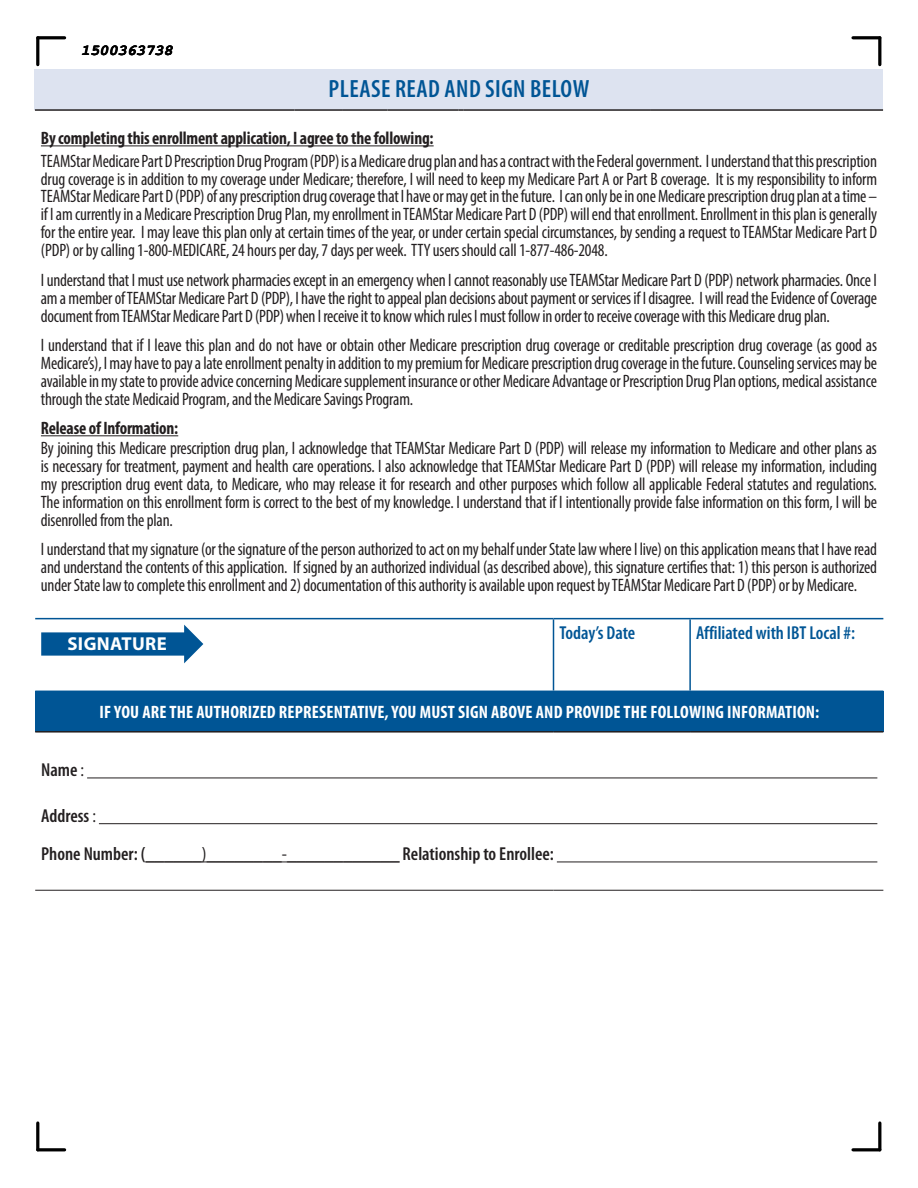
<style>
.page{position:relative;width:918px;height:1188px;background:#fff}
.page>*{position:absolute;margin:0;border:0;box-sizing:border-box;transform-origin:0 0}
.Health_Questions_Num{font:600 condensed 25.05px "Myriad Pro";letter-spacing:.02em;color:#005595}
.Health_Questions_Num-2{font:600 condensed 18.75px "Myriad Pro";color:#231f20}
.Health_Questions_Num-3{font:600 condensed 18.75px "Myriad Pro";color:#005595}
.Health_Questions_Num-4{font:700 18.75px "Myriad Pro";letter-spacing:.02em;color:#fff}
.t1{font:condensed 18px/18px "Myriad Pro";letter-spacing:-.01em;color:#231f20;text-align:justify;scale:.96 1}
.Number_Section{font:700 condensed 18px "Myriad Pro";letter-spacing:.01em;color:#fff}
.t2{font:700 condensed 18px "Myriad Pro";letter-spacing:-.01em;color:#231f20;scale:.96 1}
.t3{font:italic 700 15px "Courier";letter-spacing:.015em;color:#000}
.s1{font-weight:400}
</style>
<div class="page">
<div style="left:32px;top:32px;width:38px;height:38px;border:1px solid #fff"></div>
<hr style="left:36px;top:38px;width:3px;height:27px;background:#000">
<hr style="left:38px;top:36px;width:27px;height:3px;background:#000">
<div style="left:848px;top:32px;width:37px;height:38px;border:1px solid #fff"></div>
<hr style="left:853px;top:36px;width:27px;height:3px;background:#000">
<hr style="left:878px;top:38px;width:3px;height:27px;background:#000">
<hr style="left:38px;top:1148px;width:27px;height:3px;background:#000">
<hr style="left:36px;top:1123px;width:3px;height:27px;background:#000">
<hr style="left:853px;top:1148px;width:27px;height:3px;background:#000">
<hr style="left:878px;top:1123px;width:3px;height:27px;background:#000">
<div style="left:35px;top:70px;width:848px;height:40px;background:#dde3f0"></div>
<hr style="left:35px;top:109px;width:260px;height:2px;background:#231f20">
<hr style="left:295px;top:109px;width:48px;height:2px;background:#231f20">
<hr style="left:343px;top:109px;width:44px;height:2px;background:#231f20">
<hr style="left:387px;top:109px;width:72px;height:2px;background:#231f20">
<hr style="left:463px;top:109px;width:188px;height:2px;background:#231f20">
<hr style="left:651px;top:109px;width:232px;height:2px;background:#231f20">
<hr style="left:41px;top:145px;width:393px;height:1px;background:#231f20">
<hr style="left:41px;top:435px;width:137px;height:1px;background:#231f20">
<div style="left:35px;top:691px;width:848px;height:41px;background:#005595"></div>
<hr style="left:35px;top:731px;width:519px;height:2px;background:#231f20">
<hr style="left:554px;top:731px;width:136px;height:2px;background:#231f20">
<hr style="left:690px;top:731px;width:193px;height:2px;background:#231f20">
<hr style="left:35px;top:618px;width:519px;height:1px;background:#005595">
<hr style="left:554px;top:618px;width:136px;height:1px;background:#005595">
<hr style="left:553px;top:619px;width:1px;height:72px;background:#005595">
<hr style="left:690px;top:618px;width:193px;height:1px;background:#005595">
<hr style="left:689px;top:619px;width:2px;height:72px;background:#005595">
<hr style="left:35px;top:890px;width:519px;height:1px;background:#231f20">
<hr style="left:554px;top:890px;width:136px;height:1px;background:#231f20">
<hr style="left:690px;top:890px;width:193px;height:1px;background:#231f20">
<svg style="left:41px;top:625px;width:162px;height:38px"></svg>
<hr style="left:87px;top:777px;width:790px;height:1px;background:#231f20">
<hr style="left:99px;top:823px;width:778px;height:1px;background:#231f20">
<hr style="left:146px;top:861px;width:254px;height:1px;background:#231f20">
<hr style="left:557px;top:861px;width:320px;height:1px;background:#231f20">
<p class="t3" style="left:81px;top:41px;width:93px">1500363738</p>
<p class="Health_Questions_Num" style="left:329px;top:75px;width:262px">PLEASE READ AND SIGN BELOW</p>
<p class="t2" style="left:41px;top:128px;width:411px">By completing this enrollment application, I agree to the following:</p>
<p class="t1" style="left:41px;top:152px;width:873px">TEAMStar Medicare Part D Prescription Drug Program (PDP) is a Medicare drug plan and has a contract with the Federal government. I understand that this prescription drug coverage is in addition to my coverage under Medicare; therefore, I will need to keep my Medicare Part A or Part B coverage. It is my responsibility to inform TEAMStar Medicare Part D (PDP) of any prescription drug coverage that I have or may get in the future. I can only be in one Medicare prescription drug plan at a time – if I am currently in a Medicare Prescription Drug Plan, my enrollment in TEAMStar Medicare Part D (PDP) will end that enrollment. Enrollment in this plan is generally for the entire year. I may leave this plan only at certain times of the year, or under certain special circumstances, by sending a request to TEAMStar Medicare Part D (PDP) or by calling 1-800-MEDICARE, 24 hours per day, 7 days per week. TTY users should call 1-877-486-2048.</p>
<p class="t1" style="left:41px;top:271px;width:872px">I understand that I must use network pharmacies except in an emergency when I cannot reasonably use TEAMStar Medicare Part D (PDP) network pharmacies. Once I am a member of TEAMStar Medicare Part D (PDP), I have the right to appeal plan decisions about payment or services if I disagree. I will read the Evidence of Coverage document from TEAMStar Medicare Part D (PDP) when I receive it to know which rules I must follow in order to receive coverage with this Medicare drug plan.</p>
<p class="t1" style="left:41px;top:336px;width:873px">I understand that if I leave this plan and do not have or obtain other Medicare prescription drug coverage or creditable prescription drug coverage (as good as Medicare’s), I may have to pay a late enrollment penalty in addition to my premium for Medicare prescription drug coverage in the future. Counseling services may be available in my state to provide advice concerning Medicare supplement insurance or other Medicare Advantage or Prescription Drug Plan options, medical assistance through the state Medicaid Program, and the Medicare Savings Program.</p>
<p class="t2" style="left:41px;top:418px;width:145px">Release of Information:</p>
<p class="t1" style="left:41px;top:439px;width:873px">By joining this Medicare prescription drug plan, I acknowledge that TEAMStar Medicare Part D (PDP) will release my information to Medicare and other plans as is necessary for treatment, payment and health care operations. I also acknowledge that TEAMStar Medicare Part D (PDP) will release my information, including my prescription drug event data, to Medicare, who may release it for research and other purposes which follow all applicable Federal statutes and regulations.<br>The information on this enrollment form is correct to the best of my knowledge. I understand that if I intentionally provide false information on this form, I will be disenrolled from the plan.</p>
<p class="t1" style="left:41px;top:540px;width:872px">I understand that my signature (or the signature of the person authorized to act on my behalf under State law where I live) on this application means that I have read and understand the contents of this application. If signed by an authorized individual (as described above), this signature certifies that: 1) this person is authorized under State law to complete this enrollment and 2) documentation of this authority is available upon request by TEAMStar Medicare Part D (PDP) or by Medicare.</p>
<p class="Health_Questions_Num-4" style="left:67px;top:632px;width:101px">SIGNATURE</p>
<p class="Health_Questions_Num-3" style="left:560px;top:622px;width:77px">Today’s Date</p>
<p class="Health_Questions_Num-3" style="left:696px;top:622px;width:161px">Affiliated with IBT Local #:</p>
<p class="Number_Section" style="left:99px;top:702px;width:721px">IF YOU ARE THE AUTHORIZED REPRESENTATIVE, YOU MUST SIGN ABOVE AND PROVIDE THE FOLLOWING INFORMATION:</p>
<p class="Health_Questions_Num-2" style="left:41px;top:760px;width:44px">Name <span class="s1">:</span></p>
<p class="Health_Questions_Num-2" style="left:41px;top:805px;width:56px">Address <span class="s1">:</span></p>
<p class="Health_Questions_Num-2" style="left:41px;top:844px;width:514px">Phone Number: (<span class="s1">______)________-____________</span> Relationship to Enrollee:</p>
</div>
